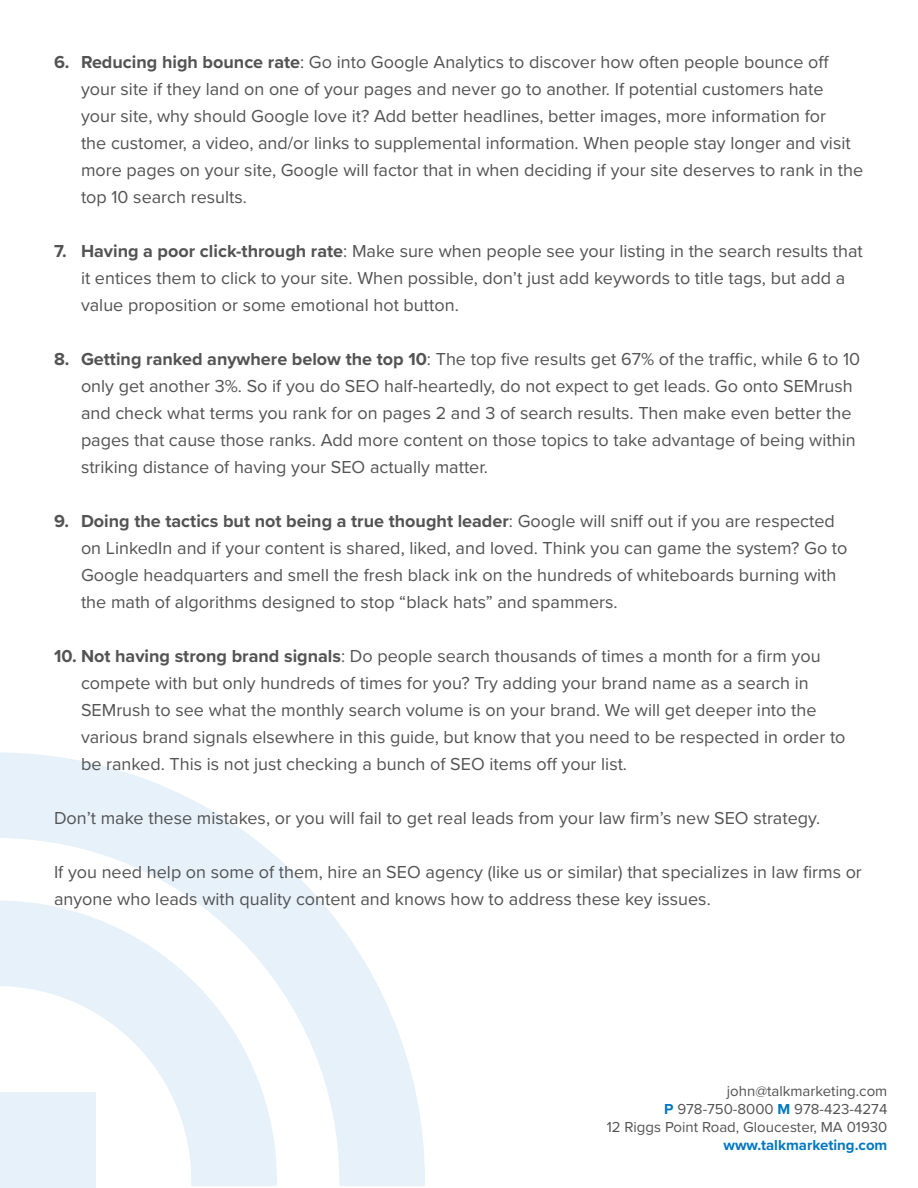
<style>
.page{position:relative;width:918px;height:1188px;background:#fff}
.page>*{position:absolute;margin:0;border:0;box-sizing:border-box;transform-origin:0 0}
.t1{font:18px/27px "Proxima Nova";color:#535353}
.t2{font:15px "Proxima Nova";color:#535353}
.t3{font:700 15px "Proxima Nova";color:#0078c2}
.s1{font-weight:700}
.s2{font-weight:700;color:#0078c2}
</style>
<div class="page">
<svg style="left:0;top:752px;width:425px;height:434px"></svg>
<svg style="left:0;top:900px;width:277px;height:286px;fill:#ecf4fa"></svg>
<div style="left:0;top:1093px;width:95px;height:95px;background:#e6f1f9"></div>
<p class="t1" style="left:81px;top:48px;width:784px;text-indent:-27px"><span class="s1">6. Reducing high bounce rate</span>: Go into Google Analytics to discover how often people bounce off your site if they land on one of your pages and never go to another. If potential customers hate<br>your site, why should Google love it? Add better headlines, better images, more information for<br>the customer, a video, and/or links to supplemental information. When people stay longer and visit more pages on your site, Google will factor that in when deciding if your site deserves to rank in the top 10 search results.</p>
<p class="t1" style="left:81px;top:237px;width:783px;text-indent:-27px"><span class="s1">7. Having a poor click-through rate</span>: Make sure when people see your listing in the search results that it entices them to click to your site. When possible, don’t just add keywords to title tags, but add a value proposition or some emotional hot button.</p>
<p class="t1" style="left:81px;top:345px;width:781px;text-indent:-27px"><span class="s1">8. Getting ranked anywhere below the top 10</span>: The top five results get 67% of the traffic, while 6 to 10 only get another 3%. So if you do SEO half-heartedly, do not expect to get leads. Go onto SEMrush and check what terms you rank for on pages 2 and 3 of search results. Then make even better the pages that cause those ranks. Add more content on those topics to take advantage of being within striking distance of having your SEO actually matter.</p>
<p class="t1" style="left:81px;top:507px;width:768px;text-indent:-27px"><span class="s1">9. Doing the tactics but not being a true thought leader</span>: Google will sniff out if you are respected on LinkedIn and if your content is shared, liked, and loved. Think you can game the system? Go to Google headquarters and smell the fresh black ink on the hundreds of whiteboards burning with the math of algorithms designed to stop “black hats” and spammers.</p>
<p class="t1" style="left:81px;top:642px;width:766px;text-indent:-27px"><span class="s1">10. Not having strong brand signals</span>: Do people search thousands of times a month for a firm you compete with but only hundreds of times for you? Try adding your brand name as a search in SEMrush to see what the monthly search volume is on your brand. We will get deeper into the various brand signals elsewhere in this guide, but know that you need to be respected in order to be ranked. This is not just checking a bunch of SEO items off your list.</p>
<p class="t1" style="left:54px;top:804px;width:768px">Don’t make these mistakes, or you will fail to get real leads from your law firm’s new SEO strategy.</p>
<p class="t1" style="left:54px;top:858px;width:809px">If you need help on some of them, hire an SEO agency (like us or similar) that specializes in law firms or anyone who leads with quality content and knows how to address these key issues.</p>
<p class="t2" style="left:727px;top:1080px;width:162px">john@talkmarketing.com</p>
<p class="t2" style="left:664px;top:1098px;width:225px"><span class="s2">P</span> 978-750-8000 <span class="s2">M</span> 978-423-4274</p>
<p class="t2" style="left:607px;top:1116px;width:282px">12 Riggs Point Road, Gloucester, MA 01930</p>
<p class="t3" style="left:724px;top:1134px;width:165px">www.talkmarketing.com</p>
</div>
